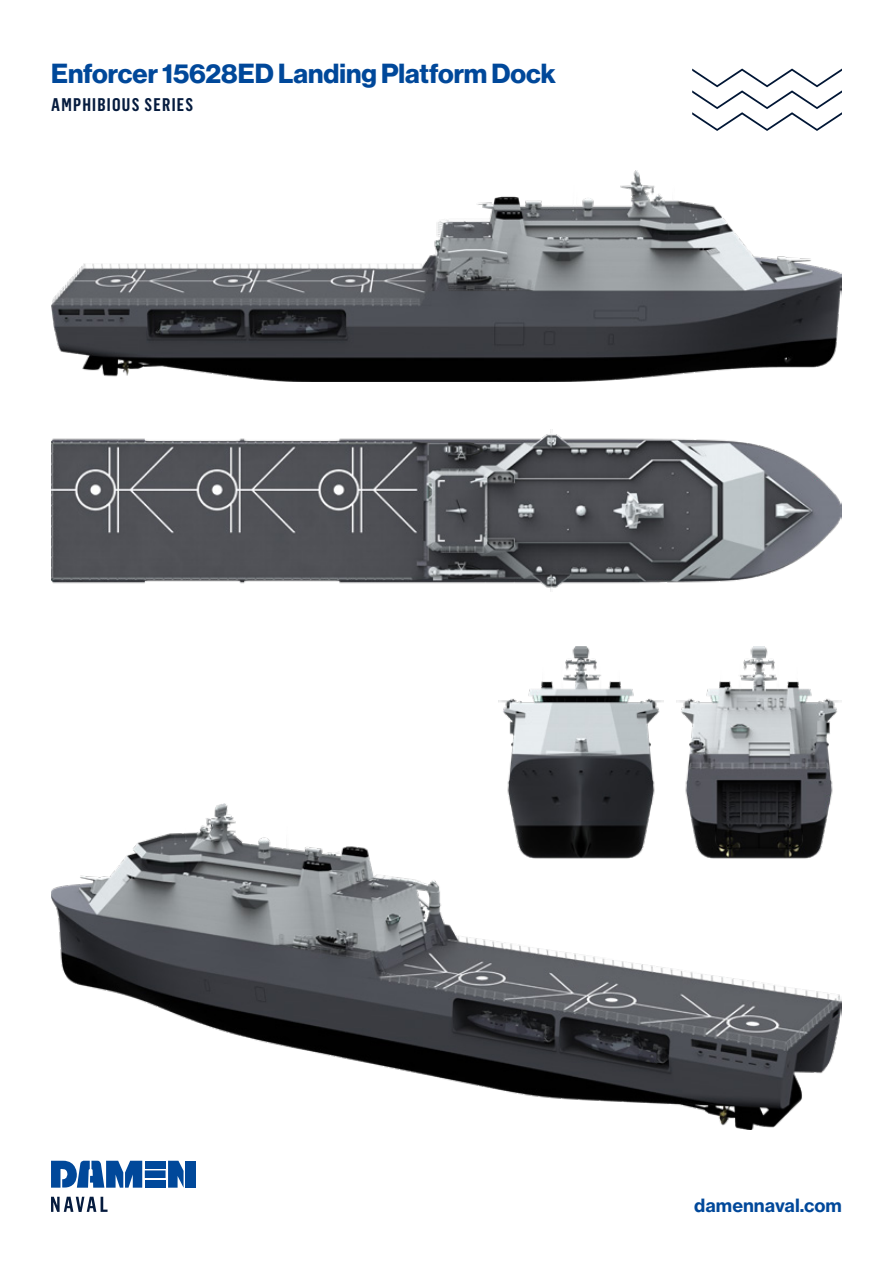
<style>
.page{position:relative;width:893px;height:1263px;background:#fff}
.page>*{position:absolute;margin:0;border:0;box-sizing:border-box;transform-origin:0 0}
.t1{font:700 27px "Neue Haas Display";color:#00489a}
.t2{font:600 18px "Flama Cond";letter-spacing:.07em;color:#051b3e}
.t3{font:18px "N Haas Grotesk TX Pro 75 Bd";color:#00489a}
</style>
<div class="page">
<svg style="left:168px;top:1161px;width:16px;height:27px"></svg>
<svg style="left:51px;top:1161px;width:91px;height:27px"></svg>
<div style="left:145px;top:1161px;width:21px;height:7px;background:#00489a"></div>
<div style="left:145px;top:1170px;width:21px;height:8px;background:#00489a"></div>
<div style="left:145px;top:1180px;width:21px;height:8px;background:#00489a"></div>
<div style="left:185px;top:1161px;width:11px;height:27px;background:#00489a"></div>
<svg style="left:51px;top:1197px;width:57px;height:15px"></svg>
<svg style="left:692px;top:69px;width:150px;height:62px"></svg>
<img style="left:52px;top:171px;width:790px;height:211px">
<img style="left:677px;top:647px;width:165px;height:156px">
<img style="left:498px;top:647px;width:165px;height:156px">
<img style="left:51px;top:430px;width:791px;height:161px">
<img style="left:52px;top:803px;width:790px;height:326px">
<p class="t1" style="left:51px;top:58px;width:506px">Enforcer 15628ED Landing Platform Dock</p>
<p class="t2" style="left:51px;top:91px;width:144px">AMPHIBIOUS SERIES</p>
<p class="t3" style="left:694px;top:1194px;width:149px">damennaval.com</p>
</div>
